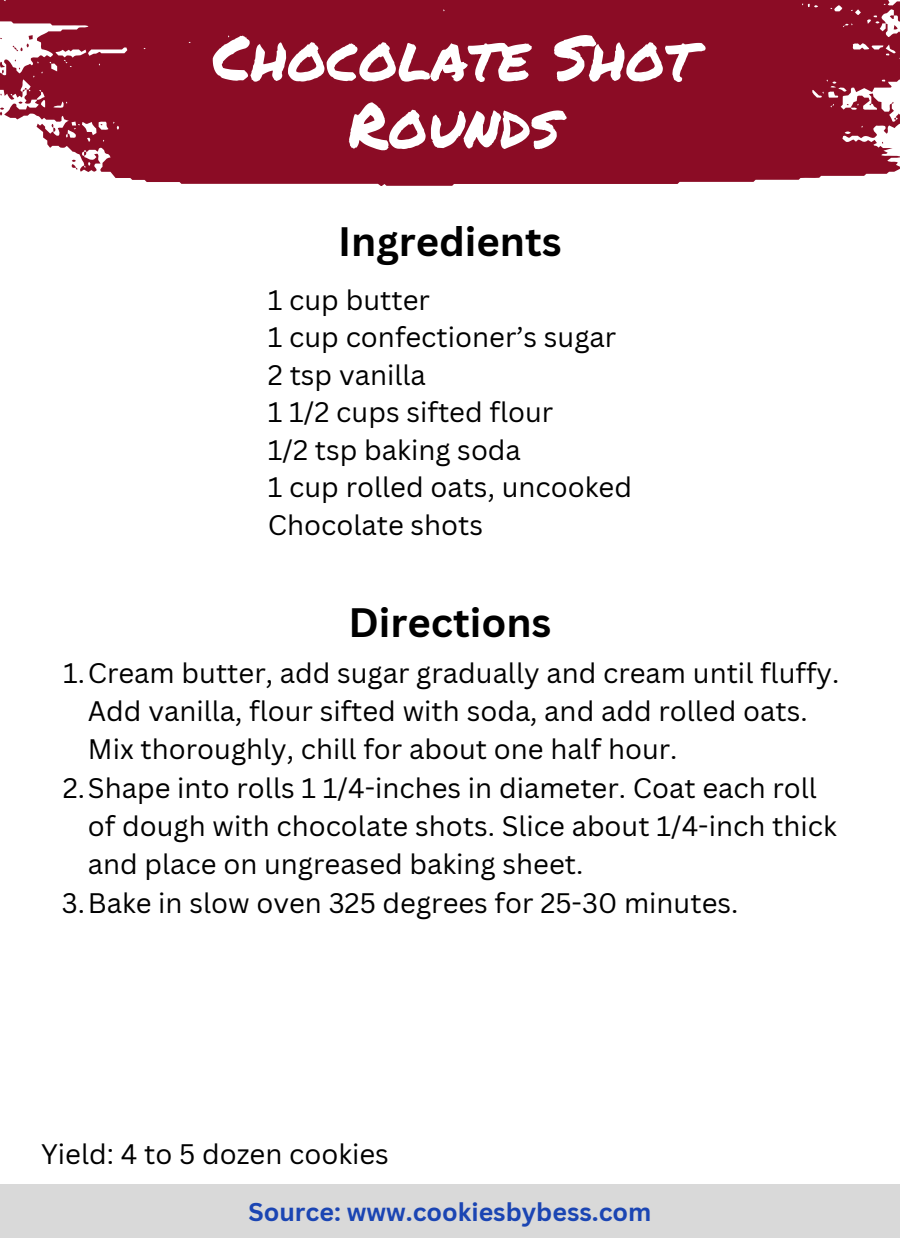
<style>
.page{position:relative;width:900px;height:1260px;background:#fff}
.page>*{position:absolute;margin:0;border:0;box-sizing:border-box;transform-origin:0 0}
.t1{font:62.5px/67.5px "Permanent Marker";color:#fff;text-align:center}
.t2{font:700 40px "Canva Sans";color:#000}
.t3{font:27.5px/38.2px "Canva Sans";color:#000}
.t4{font:700 25px "Canva Sans";color:#1b45b3}
</style>
<div class="page">
<svg style="left:0;top:0;width:900px;height:186px;background:#942037"></svg>
<svg style="left:890px;top:14px;width:4px;height:5px"></svg>
<svg style="left:894px;top:25px;width:4px;height:5px"></svg>
<svg style="left:51px;top:124px;width:4px;height:8px"></svg>
<svg style="left:0;top:107px;width:4px;height:9px"></svg>
<svg style="left:18px;top:101px;width:5px;height:3px"></svg>
<svg style="left:0;top:62px;width:5px;height:12px"></svg>
<svg style="left:13px;top:35px;width:20px;height:17px"></svg>
<svg style="left:23px;top:88px;width:4px;height:4px"></svg>
<svg style="left:71px;top:159px;width:7px;height:11px"></svg>
<div style="left:0;top:1184px;width:900px;height:54px;background:#d9d9d9"></div>
<p class="t1" style="left:213px;top:22px;width:484px">Chocolate Shot<br>Rounds</p>
<h1 class="t2" style="left:338px;top:213px;width:225px">Ingredients</h1>
<h2 class="t3" style="left:268px;top:280px;width:164px">1 cup butter</h2>
<p class="t3" style="left:268px;top:317px;width:350px">1 cup confectioner’s sugar</p>
<p class="t3" style="left:268px;top:355px;width:159px">2 tsp vanilla</p>
<p class="t3" style="left:268px;top:392px;width:287px">1 1/2 cups sifted flour</p>
<p class="t3" style="left:268px;top:430px;width:255px">1/2 tsp baking soda</p>
<p class="t3" style="left:268px;top:467px;width:366px">1 cup rolled oats, uncooked</p>
<p class="t3" style="left:268px;top:505px;width:217px">Chocolate shots</p>
<p class="t2" style="left:348px;top:594px;width:205px">Directions</p>
<h2 class="t3" style="left:88px;top:653px;width:753px;text-indent:-25px">1.Cream butter, add sugar gradually and cream until fluffy.<br>Add vanilla, flour sifted with soda, and add rolled oats.<br>Mix thoroughly, chill for about one half hour.</h2>
<p class="t3" style="left:88px;top:768px;width:750px;text-indent:-25px">2.Shape into rolls 1 1/4-inches in diameter. Coat each roll of dough with chocolate shots. Slice about 1/4-inch thick and place on ungreased baking sheet.</p>
<p class="t3" style="left:62px;top:883px;width:678px">3.Bake in slow oven 325 degrees for 25-30 minutes.</p>
<p class="t3" style="left:41px;top:1135px;width:349px">Yield: 4 to 5 dozen cookies</p>
<p class="t4" style="left:248px;top:1194px;width:405px">Source: www.cookiesbybess.com</p>
</div>
